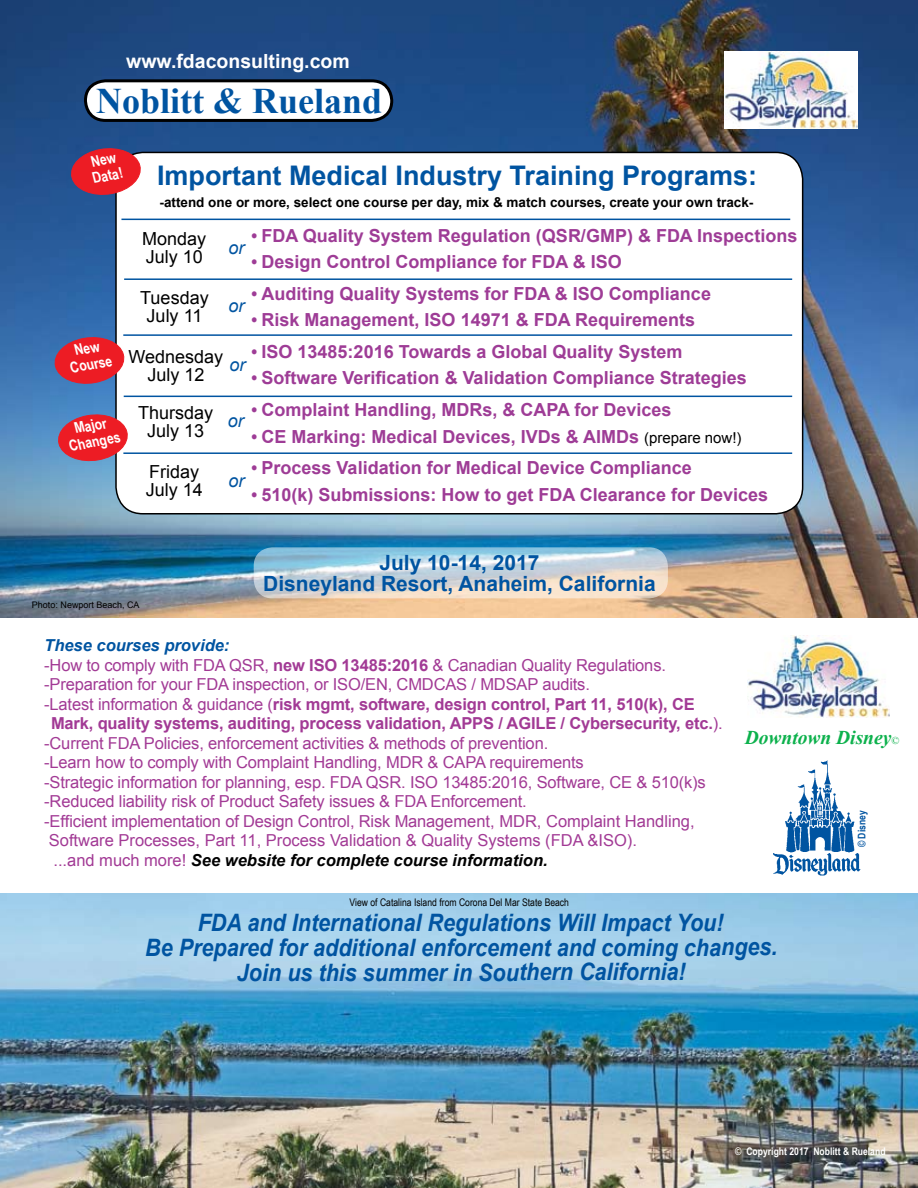
<style>
.page{position:relative;width:918px;height:1188px;background:#fff}
.page>*{position:absolute;margin:0;border:0;box-sizing:border-box;transform-origin:0 0}
.t1{font:700 36px "Times New Roman";color:#0054a1}
.t2{font:700 27px "Arial";color:#0054a1}
.t3{font:italic 700 24px/24.9px "Arial";color:#0054a1;text-align:center;scale:.9 1}
.t4{font:700 21px/21px "Arial";color:#0054a1;text-align:center}
.t5{font:700 19.5px "Arial";color:#fff}
.t6{font:italic 700 19.5px "Times New Roman";color:#0cb14c}
.t7{font:700 18px "Arial";color:#9e3c96;scale:.9 1}
.t8{font:18px/18px "Arial";color:#000;text-align:center}
.t9{font:italic 18px "Arial";color:#0054a1}
.t10{font:16.5px "Arial";letter-spacing:-.01em;color:#a23a95}
.t11{font:700 16.5px "Arial";letter-spacing:-.01em;color:#a23a95}
.t12{font:italic 700 16.5px "Arial";color:#000}
.t13{font:italic 700 16.5px "Arial";color:#0054a1}
.t14{font:700 15px/16.5px "Arial Narrow";color:#fff;text-align:center}
.t15{font:700 13.5px "Arial";color:#000}
.t16{font:10.5px "Arial Narrow";color:#000}
.t17{font:700 10.5px "Arial Narrow";color:#fff}
.t18{font:700 10.5px "Arial Narrow";color:#0054a1}
.t19{font:9px "Arial";color:#000}
.s1{font-weight:400;font-size:15px;color:#000}
.s2{font-weight:700}
.s3{font-weight:400}
.s4{font-weight:400;font-style:normal;color:#a23a95}
.s5{font-weight:400;font-style:normal;font-size:10.5px}
</style>
<div class="page">
<img style="left:0;top:0;width:918px;height:617px">
<div style="left:116px;top:152px;width:687px;height:362px;background:#fff;border-radius:27px"></div>
<div style="left:115px;top:152px;width:688px;height:363px;border:2px solid #000;border-radius:27px"></div>
<div style="left:85px;top:81px;width:307px;height:39px;background:#fff;border-radius:20px"></div>
<div style="left:84px;top:79px;width:309px;height:43px;border:3px solid #000;border-radius:20px"></div>
<img style="left:725px;top:51px;width:132px;height:77px">
<hr style="left:124px;top:278px;width:668px;height:2px;background:#0054a1">
<hr style="left:123px;top:334px;width:669px;height:2px;background:#0054a1">
<hr style="left:123px;top:452px;width:669px;height:2px;background:#0054a1">
<hr style="left:124px;top:396px;width:668px;height:1px;background:#0054a1">
<hr style="left:121px;top:219px;width:669px;height:1px;background:#0054a1">
<svg style="left:254px;top:548px;width:413px;height:50px;background:#cad6da"></svg>
<div style="left:254px;top:547px;width:414px;height:51px;border:2px solid #fff;border-radius:18px"></div>
<img style="left:0;top:894px;width:918px;height:294px">
<img style="left:747px;top:636px;width:142px;height:81px">
<img style="left:773px;top:853px;width:87px;height:22px">
<img style="left:783px;top:760px;width:74px;height:95px">
<svg style="left:65px;top:143px;width:81px;height:57px;background:#ae4a62"></svg>
<svg style="left:49px;top:332px;width:81px;height:57px;background:#b5556e"></svg>
<svg style="left:52px;top:409px;width:81px;height:58px;background:#bf6176"></svg>
<p class="t5" style="left:126px;top:48px;width:225px">www.fdaconsulting.com</p>
<h1 class="t1" style="left:96px;top:76px;width:288px">Noblitt &amp; Rueland</h1>
<p class="t14" style="left:88px;top:153px;width:32px;text-align:left;rotate:-10deg">New<br>Data!</p>
<h2 class="t2" style="left:157px;top:158px;width:602px">Important Medical Industry Training Programs:</h2>
<p class="t15" style="left:160px;top:193px;width:595px">-attend one or more, select one course per day, mix &amp; match courses, create your own track-</p>
<p class="t7" style="left:251px;top:223px;width:608px">• FDA Quality System Regulation (QSR/GMP) &amp; FDA Inspections</p>
<p class="t7" style="left:251px;top:250px;width:413px">• Design Control Compliance for FDA &amp; ISO</p>
<p class="t7" style="left:251px;top:282px;width:512px">• Auditing Quality Systems for FDA &amp; ISO Compliance</p>
<p class="t7" style="left:251px;top:308px;width:494px">• Risk Management, ISO 14971 &amp; FDA Requirements</p>
<p class="t7" style="left:251px;top:340px;width:480px">• ISO 13485:2016 Towards a Global Quality System</p>
<p class="t7" style="left:251px;top:366px;width:552px">• Software Verification &amp; Validation Compliance Strategies</p>
<p class="t7" style="left:251px;top:398px;width:468px">• Complaint Handling, MDRs, &amp; CAPA for Devices</p>
<p class="t7" style="left:251px;top:424px;width:546px">• CE Marking: Medical Devices, IVDs &amp; AIMDs <span class="s1">(prepare now!)</span></p>
<p class="t7" style="left:251px;top:456px;width:491px">• Process Validation for Medical Device Compliance</p>
<p class="t7" style="left:251px;top:483px;width:576px">• 510(k) Submissions: How to get FDA Clearance for Devices</p>
<p class="t8" style="left:142px;top:230px;width:66px;text-align:left">Monday<br>July 10</p>
<p class="t8" style="left:140px;top:289px;width:70px">Tuesday<br>July 11</p>
<p class="t8" style="left:129px;top:348px;width:96px">Wednesday<br>July 12</p>
<p class="t8" style="left:138px;top:404px;width:77px">Thursday<br>July 13</p>
<p class="t8" style="left:146px;top:463px;width:59px;text-align:left">Friday<br>July 14</p>
<p class="t9" style="left:229px;top:237px;width:18px">or</p>
<p class="t9" style="left:228px;top:294px;width:18px">or</p>
<p class="t14" style="left:66px;top:343px;width:44px;rotate:-10deg">New<br>Course</p>
<p class="t9" style="left:229px;top:353px;width:18px">or</p>
<p class="t9" style="left:228px;top:409px;width:18px">or</p>
<p class="t14" style="left:65px;top:421px;width:53px;rotate:-10deg">Major<br>Changes</p>
<p class="t9" style="left:228px;top:469px;width:18px">or</p>
<p class="t19" style="left:32px;top:599px;width:109px">Photo: Newport Beach, CA</p>
<p class="t4" style="left:263px;top:553px;width:394px">July 10-14, 2017<br>Disneyland Resort, Anaheim, California</p>
<p class="t13" style="left:44px;top:635px;width:187px">These courses provide:</p>
<p class="t10" style="left:44px;top:654px;width:623px">-How to comply with FDA QSR, <span class="s2">new ISO 13485:2016</span> &amp; Canadian Quality Regulations.</p>
<p class="t10" style="left:44px;top:674px;width:547px">-Preparation for your FDA inspection, or ISO/EN, CMDCAS / MDSAP audits.</p>
<p class="t11" style="left:44px;top:693px;width:652px"><span class="s3">-Latest information &amp; guidance (</span>risk mgmt, software, design control, Part 11, 510(k), CE</p>
<p class="t11" style="left:51px;top:713px;width:673px">Mark, quality systems, auditing, process validation, APPS / AGILE / Cybersecurity, etc.<span class="s3">).</span></p>
<p class="t10" style="left:44px;top:732px;width:506px">-Current FDA Policies, enforcement activities &amp; methods of prevention.</p>
<p class="t10" style="left:44px;top:752px;width:541px">-Learn how to comply with Complaint Handling, MDR &amp; CAPA requirements</p>
<p class="t10" style="left:44px;top:771px;width:663px">-Strategic information for planning, esp. FDA QSR. ISO 13485:2016, Software, CE &amp; 510(k)s</p>
<p class="t10" style="left:44px;top:791px;width:484px">-Reduced liability risk of Product Safety issues &amp; FDA Enforcement.</p>
<p class="t10" style="left:44px;top:810px;width:652px">-Efficient implementation of Design Control, Risk Management, MDR, Complaint Handling,</p>
<p class="t10" style="left:49px;top:830px;width:590px">Software Processes, Part 11, Process Validation &amp; Quality Systems (FDA &amp;ISO).</p>
<p class="t12" style="left:53px;top:849px;width:496px"><span class="s4">...and much more!</span> See website for complete course information.</p>
<p class="t16" style="left:350px;top:895px;width:221px">View of Catalina Island from Corona Del Mar State Beach</p>
<h3 class="t3" style="left:198px;top:911px;width:586px">FDA and International Regulations Will Impact You!</h3>
<p class="t6" style="left:745px;top:724px;width:156px">Downtown Disney<span class="s5">©</span></p>
<p class="t18" style="left:854px;top:847px;width:38px;rotate:-90deg">© Disney</p>
<h3 class="t3" style="left:145px;top:936px;width:704px">Be Prepared for additional enforcement and coming changes.<br>Join us this summer in Southern California!</h3>
<p class="t17" style="left:735px;top:1144px;width:152px">© Copyright 2017 Noblitt &amp; Rueland</p>
</div>
